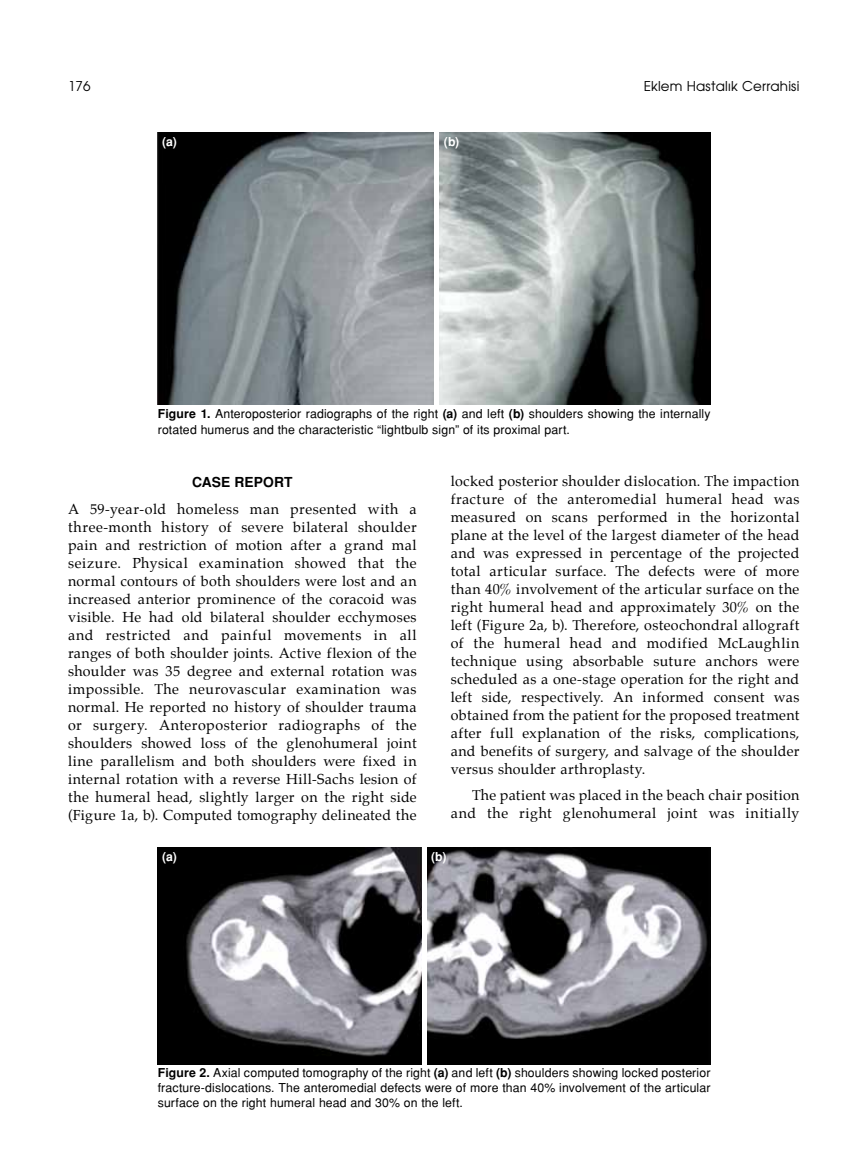
<style>
.page{position:relative;width:859px;height:1170px;background:#fff}
.page>*{position:absolute;margin:0;border:0;box-sizing:border-box;transform-origin:0 0}
.t1{font:14.25px/18px "Palatino";letter-spacing:.02em;color:#000;text-align:justify}
.t2{font:700 13.8px "Helvetica Tr";letter-spacing:.005em;color:#000}
.t3{font:13.5px "Avant Garde Tr";letter-spacing:.015em;color:#000}
.t4{font:12.3px/15.3px "Helvetica Normal Tr";letter-spacing:.01em;color:#000}
.t5{font:700 12.3px "Helvetica Tr";color:#fff}
.s1{font-family:"Helvetica Tr";font-weight:700}
</style>
<div class="page">
<img style="left:158px;top:133px;width:552px;height:272px">
<hr style="left:435px;top:132px;width:4px;height:274px;background:#fff">
<img style="left:158px;top:847px;width:552px;height:216px">
<hr style="left:422px;top:846px;width:4px;height:219px;background:#fff">
<p class="t3" style="left:68px;top:77px;width:24px">176</p>
<p class="t3" style="left:644px;top:77px;width:157px">Eklem Hastalık Cerrahisi</p>
<p class="t5" style="left:162px;top:135px;width:16px">(a)</p>
<p class="t5" style="left:444px;top:135px;width:17px">(b)</p>
<p class="t4" style="left:158px;top:406px;width:554px"><span class="s1">Figure 1.</span> Anteroposterior radiographs of the right <span class="s1">(a)</span> and left <span class="s1">(b)</span> shoulders showing the internally rotated humerus and the characteristic “lightbulb sign” of its proximal part.</p>
<p class="t2" style="left:192px;top:474px;width:102px">CASE REPORT</p>
<p class="t1" style="left:68px;top:501px;width:350px">A 59-year-old homeless man presented with a three-month history of severe bilateral shoulder pain and restriction of motion after a grand mal seizure. Physical examination showed that the normal contours of both shoulders were lost and an increased anterior prominence of the coracoid was visible. He had old bilateral shoulder ecchymoses and restricted and painful movements in all ranges of both shoulder joints. Active flexion of the shoulder was 35 degree and external rotation was impossible. The neurovascular examination was normal. He reported no history of shoulder trauma or surgery. Anteroposterior radiographs of the shoulders showed loss of the glenohumeral joint line parallelism and both shoulders were fixed in internal rotation with a reverse Hill-Sachs lesion of the humeral head, slightly larger on the right side (Figure 1a, b). Computed tomography delineated the</p>
<p class="t1" style="left:451px;top:473px;width:350px">locked posterior shoulder dislocation. The impaction fracture of the anteromedial humeral head was measured on scans performed in the horizontal plane at the level of the largest diameter of the head and was expressed in percentage of the projected total articular surface. The defects were of more than 40% involvement of the articular surface on the right humeral head and approximately 30% on the left (Figure 2a, b). Therefore, osteochondral allograft of the humeral head and modified McLaughlin technique using absorbable suture anchors were scheduled as a one-stage operation for the right and left side, respectively. An informed consent was obtained from the patient for the proposed treatment after full explanation of the risks, complications, and benefits of surgery, and salvage of the shoulder versus shoulder arthroplasty.</p>
<p class="t1" style="left:451px;top:787px;width:350px;text-align:right">The patient was placed in the beach chair position and the right glenohumeral joint was initially</p>
<p class="t5" style="left:162px;top:849px;width:16px">(a)</p>
<p class="t5" style="left:431px;top:849px;width:17px">(b)</p>
<p class="t4" style="left:158px;top:1064px;width:554px;text-align:justify"><span class="s1">Figure 2.</span> Axial computed tomography of the right <span class="s1">(a)</span> and left <span class="s1">(b)</span> shoulders showing locked posterior fracture-dislocations. The anteromedial defects were of more than 40% involvement of the articular surface on the right humeral head and 30% on the left.</p>
</div>
